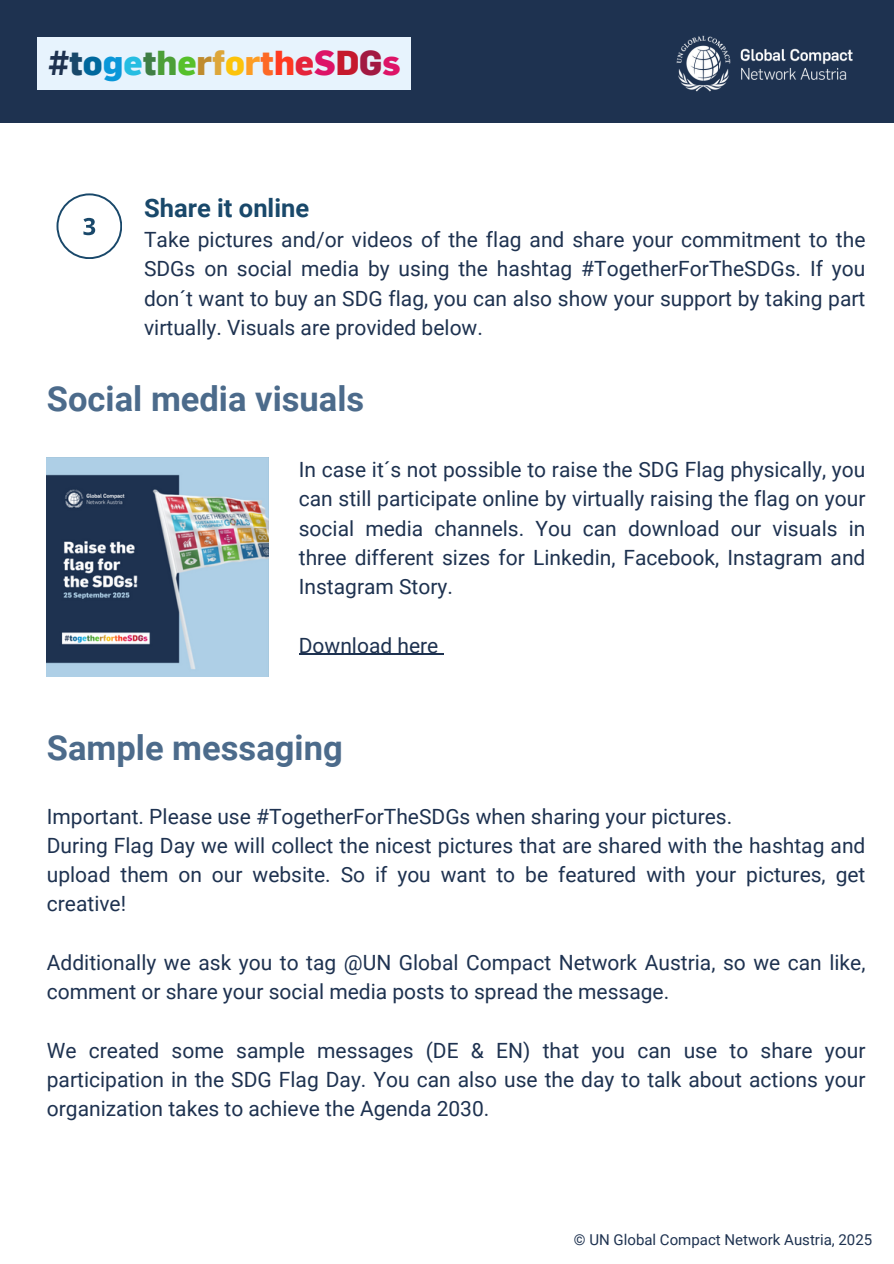
<style>
.page{position:relative;width:894px;height:1264px;background:#fff}
.page>*{position:absolute;margin:0;border:0;box-sizing:border-box;transform-origin:0 0}
.t1{font:700 34.5px "Roboto";color:#4c6b8b}
.t2{font:800 33.75px "Flama";color:#dd1367}
.t3{font:700 25.5px "Roboto";color:#19486a}
.t4{font:21px/29.2px "Roboto";color:#1e3250;text-align:justify}
.t5{font:15px "Roboto";color:#1e3250}
.s1{color:#1e3250}
.s2{color:#19486a}
.s3{color:#00689d}
.s4{color:#0a97d9}
.s5{color:#26bde2}
.s6{color:#3f7e44}
.s7{color:#4c9f38}
.s8{color:#56c02b}
.s9{color:#bf8b2e}
.s10{color:#dda63a}
.s11{color:#fcc30b}
.s12{color:#fd9d24}
.s13{color:#fd6925}
.s14{color:#ff3a21}
.s15{color:#e5243b}
.s16{color:#c5192d}
.s17{color:#a21942}
</style>
<div class="page">
<div style="left:0;top:0;width:893px;height:123px;background:#1e3250"></div>
<img style="left:676px;top:35px;width:177px;height:57px">
<div style="left:37px;top:37px;width:374px;height:52px;background:#e7f3fd"></div>
<img style="left:47px;top:458px;width:221px;height:218px">
<hr style="left:299px;top:653px;width:139px;height:2px;background:#1e3250">
<svg style="left:56px;top:193px;width:66px;height:66px"></svg>
<p class="t2" style="left:48px;top:43px;width:354px"><span class="s1">#</span><span class="s2">t</span><span class="s3">o</span><span class="s4">g</span><span class="s5">e</span><span class="s6">t</span><span class="s7">h</span><span class="s8">e</span><span class="s9">r</span><span class="s10">f</span><span class="s11">o</span><span class="s12">r</span><span class="s13">t</span><span class="s14">h</span><span class="s15">e</span>S<span class="s16">D</span><span class="s17">G</span>s</p>
<h1 class="t3" style="left:144px;top:193px;width:166px">Share it online</h1>
<h1 class="t4" style="left:144px;top:225px;width:722px">Take pictures and/or videos of the flag and share your commitment to the SDGs on social media by using the hashtag #TogetherForTheSDGs. If you don´t want to buy an SDG flag, you can also show your support by taking part virtually. Visuals are provided below.</h1>
<h1 class="t1" style="left:47px;top:378px;width:319px">Social media visuals</h1>
<h2 class="t4" style="left:299px;top:455px;width:568px">In case it´s not possible to raise the SDG Flag physically, you can still participate online by virtually raising the flag on your social media channels. You can download our visuals in three different sizes for Linkedin, Facebook, Instagram and Instagram Story.</h2>
<h2 class="t4" style="left:299px;top:631px;width:141px">Download here</h2>
<p class="t1" style="left:47px;top:727px;width:297px">Sample messaging</p>
<h1 class="t4" style="left:47px;top:801px;width:819px;text-align:left">Important. Please use #TogetherForTheSDGs when sharing your pictures.<br>During Flag Day we will collect the nicest pictures that are shared with the hashtag and upload them on our website. So if you want to be featured with your pictures, get creative!</h1>
<p class="t4" style="left:47px;top:948px;width:819px">Additionally we ask you to tag @UN Global Compact Network Austria, so we can like, comment or share your social media posts to spread the message.</p>
<p class="t4" style="left:47px;top:1035px;width:819px">We created some sample messages (DE &amp; EN) that you can use to share your participation in the SDG Flag Day. You can also use the day to talk about actions your organization takes to achieve the Agenda 2030.</p>
<h2 class="t5" style="left:573px;top:1231px;width:300px">© UN Global Compact Network Austria, 2025</h2>
</div>
